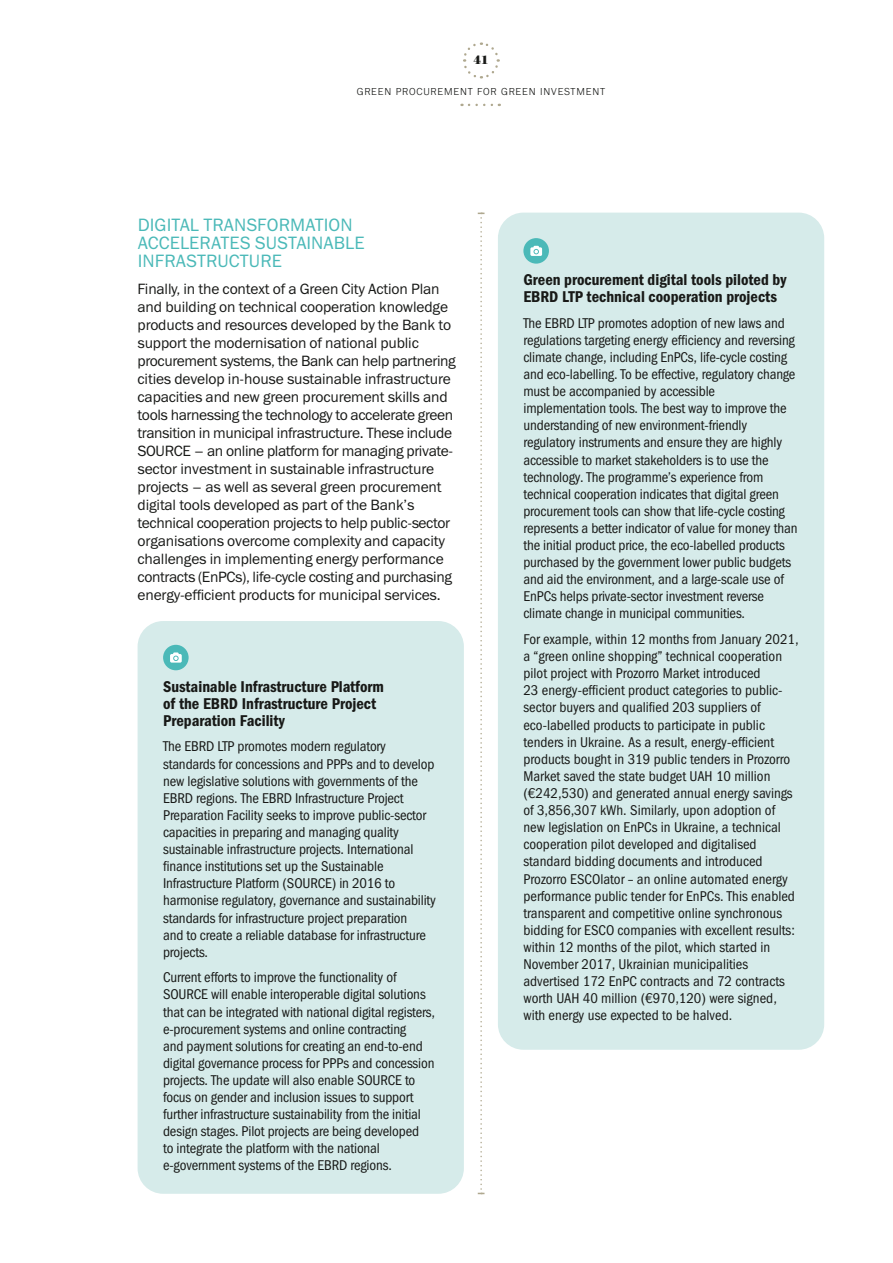
<style>
.page{position:relative;width:893px;height:1263px;background:#fff}
.page>*{position:absolute;margin:0;border:0;box-sizing:border-box;transform-origin:0 0}
.t1{font:18px/18px "Franklin Gothic Book ITC";letter-spacing:.005em;color:#4bb9b8}
.t2{font:15.75px/17.1px "Franklin Gothic Demi Cond ITC";color:#181917}
.t3{font:15px/18px "Franklin Gothic Book ITC";letter-spacing:-.01em;color:#181917}
.t4{font:14.25px/17.1px "Franklin Gothic Book Cond ITC";letter-spacing:-.01em;color:#181917}
.t5{font:700 12.75px "Bodoni URW";color:#181917}
.t6{font:300 10.5px "Franklin Gothic URW";letter-spacing:.08em;color:#181917}
</style>
<div class="page">
<svg style="left:469px;top:104px;width:31px;height:2px"></svg>
<svg style="left:463px;top:42px;width:37px;height:37px"></svg>
<svg style="left:478px;top:213px;width:6px;height:981px"></svg>
<div style="left:138px;top:621px;width:326px;height:573px;background:#d6ebea;border-radius:26px"></div>
<div style="left:163px;top:645px;width:26px;height:25px;background:#4bb9b8;border-radius:50%"></div>
<svg style="left:170px;top:652px;width:12px;height:10px"></svg>
<div style="left:498px;top:213px;width:326px;height:837px;background:#d6ebea;border-radius:26px"></div>
<div style="left:523px;top:238px;width:26px;height:26px;background:#4bb9b8;border-radius:50%"></div>
<svg style="left:530px;top:246px;width:12px;height:10px"></svg>
<p class="t5" style="left:473px;top:52px;width:17px">41</p>
<p class="t6" style="left:357px;top:88px;width:250px">GREEN PROCUREMENT FOR GREEN INVESTMENT</p>
<p class="t1" style="left:138px;top:217px;width:228px">DIGITAL TRANSFORMATION<br>ACCELERATES SUSTAINABLE<br>INFRASTRUCTURE</p>
<p class="t3" style="left:138px;top:281px;width:320px">Finally, in the context of a Green City Action Plan and building on technical cooperation knowledge products and resources developed by the Bank to support the modernisation of national public procurement systems, the Bank can help partnering cities develop in-house sustainable infrastructure capacities and new green procurement skills and tools harnessing the technology to accelerate green transition in municipal infrastructure. These include SOURCE – an online platform for managing private&shy;sector investment in sustainable infrastructure projects – as well as several green procurement digital tools developed as part of the Bank’s technical cooperation projects to help public-sector organisations overcome complexity and capacity challenges in implementing energy performance contracts (EnPCs), life-cycle costing and purchasing energy-efficient products for municipal services.</p>
<p class="t2" style="left:163px;top:679px;width:222px">Sustainable Infrastructure Platform of the EBRD Infrastructure Project<br>Preparation Facility</p>
<p class="t4" style="left:163px;top:739px;width:275px">The EBRD LTP promotes modern regulatory standards for concessions and PPPs and to develop new legislative solutions with governments of the EBRD regions. The EBRD Infrastructure Project Preparation Facility seeks to improve public-sector capacities in preparing and managing quality sustainable infrastructure projects. International finance institutions set up the Sustainable Infrastructure Platform (SOURCE) in 2016 to harmonise regulatory, governance and sustainability standards for infrastructure project preparation<br>and to create a reliable database for infrastructure projects.</p>
<p class="t4" style="left:163px;top:970px;width:273px">Current efforts to improve the functionality of SOURCE will enable interoperable digital solutions that can be integrated with national digital registers, e-procurement systems and online contracting<br>and payment solutions for creating an end-to-end digital governance process for PPPs and concession projects. The update will also enable SOURCE to focus on gender and inclusion issues to support further infrastructure sustainability from the initial design stages. Pilot projects are being developed<br>to integrate the platform with the national e-government systems of the EBRD regions.</p>
<p class="t2" style="left:523px;top:273px;width:264px">Green procurement digital tools piloted by<br>EBRD LTP technical cooperation projects</p>
<p class="t4" style="left:523px;top:316px;width:276px">The EBRD LTP promotes adoption of new laws and regulations targeting energy efficiency and reversing climate change, including EnPCs, life-cycle costing and eco-labelling. To be effective, regulatory change must be accompanied by accessible implementation tools. The best way to improve the understanding of new environment-friendly regulatory instruments and ensure they are highly accessible to market stakeholders is to use the technology. The programme’s experience from technical cooperation indicates that digital green procurement tools can show that life-cycle costing represents a better indicator of value for money than the initial product price, the eco-labelled products purchased by the government lower public budgets and aid the environment, and a large-scale use of EnPCs helps private-sector investment reverse climate change in municipal communities.</p>
<p class="t4" style="left:523px;top:632px;width:277px">For example, within 12 months from January 2021, a “green online shopping” technical cooperation pilot project with Prozorro Market introduced<br>23 energy-efficient product categories to public&shy;sector buyers and qualified 203 suppliers of eco-labelled products to participate in public tenders in Ukraine. As a result, energy-efficient products bought in 319 public tenders in Prozorro Market saved the state budget UAH 10 million (€242,530) and generated annual energy savings of 3,856,307 kWh. Similarly, upon adoption of new legislation on EnPCs in Ukraine, a technical cooperation pilot developed and digitalised standard bidding documents and introduced Prozorro ESCOlator – an online automated energy performance public tender for EnPCs. This enabled transparent and competitive online synchronous bidding for ESCO companies with excellent results: within 12 months of the pilot, which started in November 2017, Ukrainian municipalities advertised 172 EnPC contracts and 72 contracts worth UAH 40 million (€970,120) were signed, with energy use expected to be halved.</p>
</div>
